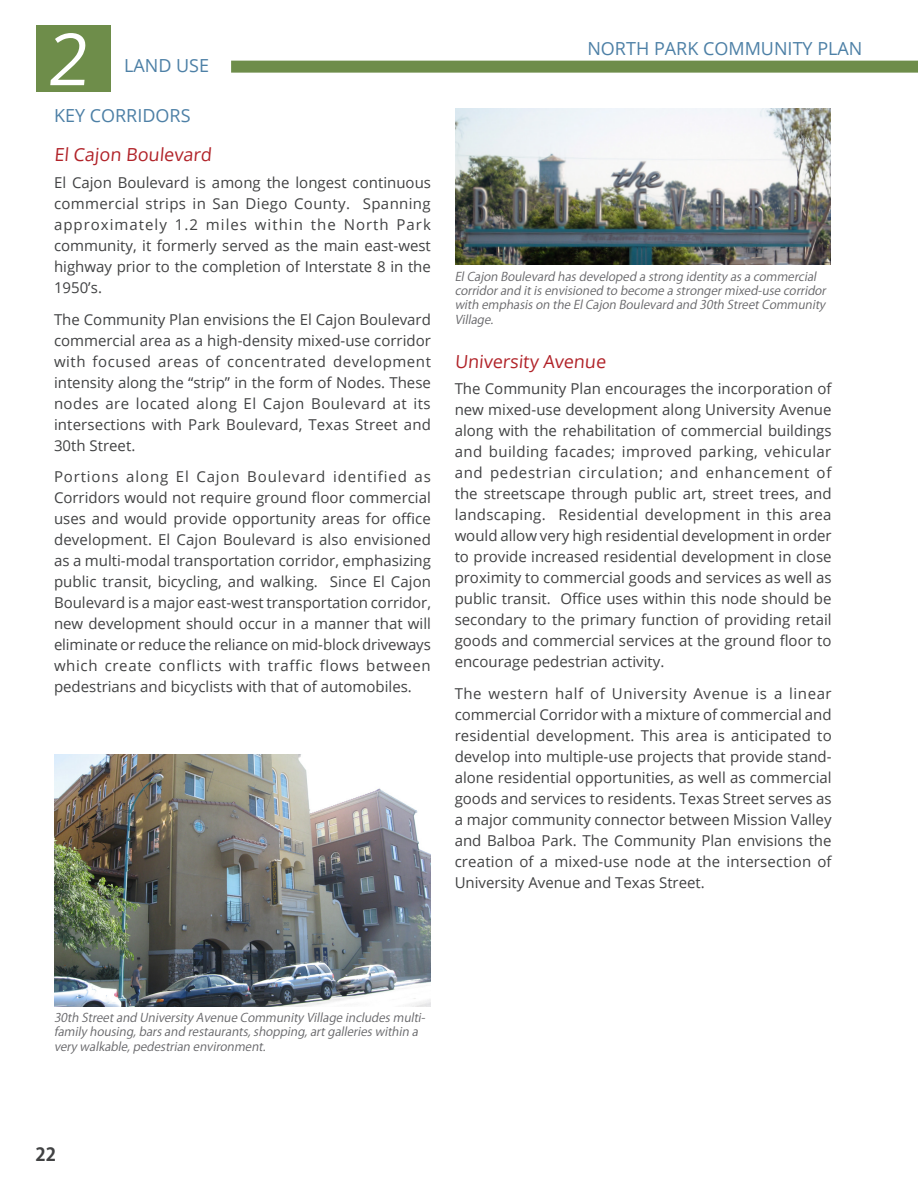
<style>
.page{position:relative;width:918px;height:1188px;background:#fff}
.page>*{position:absolute;margin:0;border:0;box-sizing:border-box;transform-origin:0 0}
.t1{font:72px "Open Sans";color:#fff}
.Heading_2_NP{font:18px "Open Sans";color:#4d80a6}
.Heading_3_NP{font:18px "Open Sans";color:#b12329}
.t2{font:700 18px "Koz Go Pr 6 N";color:#414243}
.Body_Text{font:15px/21px "Open Sans";color:#414243;text-align:justify}
.t3{font:italic 12px/14.4px "Koz Go Pr 6 N";color:#67676a}
</style>
<div class="page">
<div style="left:231px;top:61px;width:687px;height:12px;background:#6e8d4a"></div>
<div style="left:36px;top:25px;width:74px;height:67px;background:#6e8d4a"></div>
<img style="left:55px;top:755px;width:375px;height:251px">
<img style="left:455px;top:109px;width:376px;height:156px">
<h1 class="t1" style="left:47px;top:10px;width:51px">2</h1>
<p class="Heading_2_NP" style="left:124px;top:53px;width:87px">LAND USE</p>
<p class="Heading_2_NP" style="left:54px;top:103px;width:138px">KEY CORRIDORS</p>
<p class="Heading_3_NP" style="left:54px;top:143px;width:161px">El Cajon Boulevard</p>
<p class="Body_Text" style="left:54px;top:171px;width:379px">El Cajon Boulevard is among the longest continuous commercial strips in San Diego County. Spanning approximately 1.2 miles within the North Park community, it formerly served as the main east-west highway prior to the completion of Interstate 8 in the 1950’s.</p>
<p class="Body_Text" style="left:54px;top:308px;width:379px">The Community Plan envisions the El Cajon Boulevard commercial area as a high-density mixed-use corridor with focused areas of concentrated development intensity along the “strip” in the form of Nodes. These nodes are located along El Cajon Boulevard at its intersections with Park Boulevard, Texas Street and 30th Street.</p>
<p class="Body_Text" style="left:54px;top:466px;width:379px">Portions along El Cajon Boulevard identified as Corridors would not require ground floor commercial uses and would provide opportunity areas for office development. El Cajon Boulevard is also envisioned as a multi-modal transportation corridor, emphasizing public transit, bicycling, and walking. Since El Cajon Boulevard is a major east-west transportation corridor, new development should occur in a manner that will eliminate or reduce the reliance on mid-block driveways which create conflicts with traffic flows between pedestrians and bicyclists with that of automobiles.</p>
<p class="Heading_2_NP" style="left:587px;top:36px;width:277px">NORTH PARK COMMUNITY PLAN</p>
<p class="t3" style="left:455px;top:269px;width:376px">ElCajon Boulevard hasdeveloped astrong identityasacommercial corridorand itisenvisioned to becomeastrongermixed-usecorridor with emphasison theElCajon Boulevard and 30th StreetCommunity Village.</p>
<p class="Heading_3_NP" style="left:455px;top:349px;width:155px">University Avenue</p>
<p class="Body_Text" style="left:455px;top:378px;width:379px">The Community Plan encourages the incorporation of new mixed-use development along University Avenue along with the rehabilitation of commercial buildings and building facades; improved parking, vehicular and pedestrian circulation; and enhancement of the streetscape through public art, street trees, and landscaping. Residential development in this area would allow very high residential development in order to provide increased residential development in close proximity to commercial goods and services as well as public transit. Office uses within this node should be secondary to the primary function of providing retail goods and commercial services at the ground floor to encourage pedestrian activity.</p>
<p class="Body_Text" style="left:455px;top:683px;width:379px">The western half of University Avenue is a linear commercial Corridor with a mixture of commercial and residential development. This area is anticipated to develop into multiple-use projects that provide stand&shy;alone residential opportunities, as well as commercial goods and services to residents. Texas Street serves as a major community connector between Mission Valley and Balboa Park. The Community Plan envisions the creation of a mixed-use node at the intersection of University Avenue and Texas Street.</p>
<p class="t3" style="left:54px;top:1011px;width:376px">30th Streetand UniversityAvenueCommunityVillageincludesmulti&shy;familyhousing,barsand restaurants,shopping,artgallerieswithin a verywalkable,pedestrian environment.</p>
<p class="t2" style="left:36px;top:1144px;width:22px">22</p>
</div>
